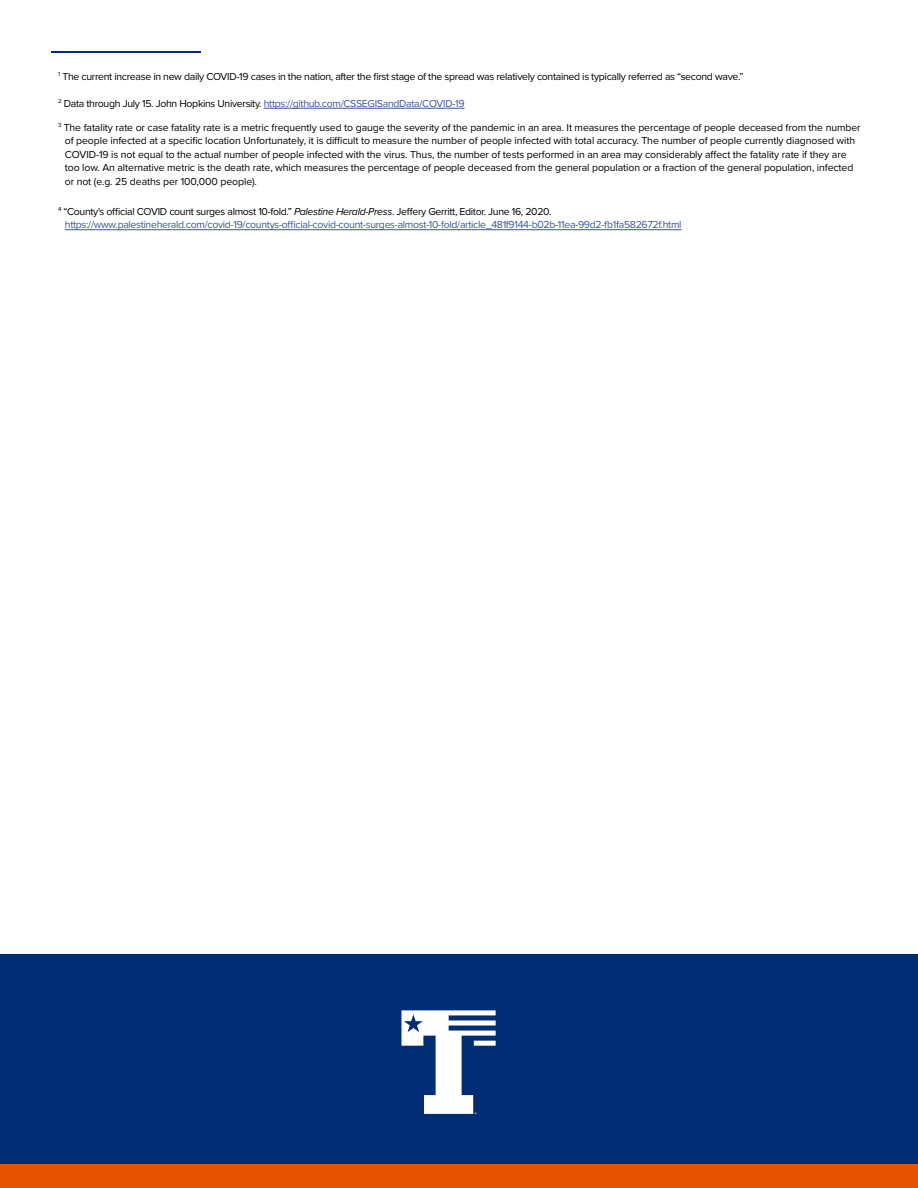
<style>
.page{position:relative;width:918px;height:1188px;background:#fff}
.page>*{position:absolute;margin:0;border:0;box-sizing:border-box;transform-origin:0 0}
.t1{font:10.5px/13.5px "Proxima Nova";letter-spacing:-.01em;color:#000}
.t2{font:10.5px/13.5px "Proxima Nova";letter-spacing:-.03em;color:#3953a4}
.t3{font:10.5px "Proxima Nova";letter-spacing:-.03em;color:#000}
.s1{color:#000}
.s2{font-style:italic;color:#000}
</style>
<div class="page">
<hr style="left:264px;top:108px;width:201px;height:1px;background:#3953a4">
<hr style="left:65px;top:229px;width:617px;height:1px;background:#3953a4">
<hr style="left:51px;top:51px;width:149px;height:1px;background:#002d74">
<div style="left:0;top:955px;width:918px;height:233px;background:#002d74"></div>
<div style="left:0;top:1165px;width:918px;height:23px;background:#e45400"></div>
<svg style="left:401px;top:1010px;width:95px;height:104px"></svg>
<p class="t3" style="left:58px;top:68px;width:687px"><sup>1</sup> The current increase in new daily COVID-19 cases in the nation, after the first stage of the spread was relatively contained is typically referred as “second wave.”</p>
<p class="t2" style="left:58px;top:96px;width:408px"><sup>2</sup> <span class="s1">Data through July 15. John Hopkins University.</span> https://github.com/CSSEGISandData/COVID-19</p>
<p class="t1" style="left:65px;top:120px;width:797px;text-indent:-7px"><sup>3</sup> The fatality rate or case fatality rate is a metric frequently used to gauge the severity of the pandemic in an area. It measures the percentage of people deceased from the number of people infected at a specific location Unfortunately, it is difficult to measure the number of people infected with total accuracy. The number of people currently diagnosed with COVID-19 is not equal to the actual number of people infected with the virus. Thus, the number of tests performed in an area may considerably affect the fatality rate if they are too low. An alternative metric is the death rate, which measures the percentage of people deceased from the general population or a fraction of the general population, infected or not (e.g. 25 deaths per 100,000 people).</p>
<p class="t2" style="left:65px;top:204px;width:618px;text-indent:-7px"><sup>4</sup> <span class="s1">“County's official COVID count surges almost 10-fold.”</span> <span class="s2">Palestine Herald-Press</span><span class="s1">. Jeffery Gerritt, Editor. June 16, 2020. </span>https://www.palestineherald.com/covid-19/countys-official-covid-count-surges-almost-10-fold/article_481f9144-b02b-11ea-99d2-fb1fa582672f.html</p>
</div>
